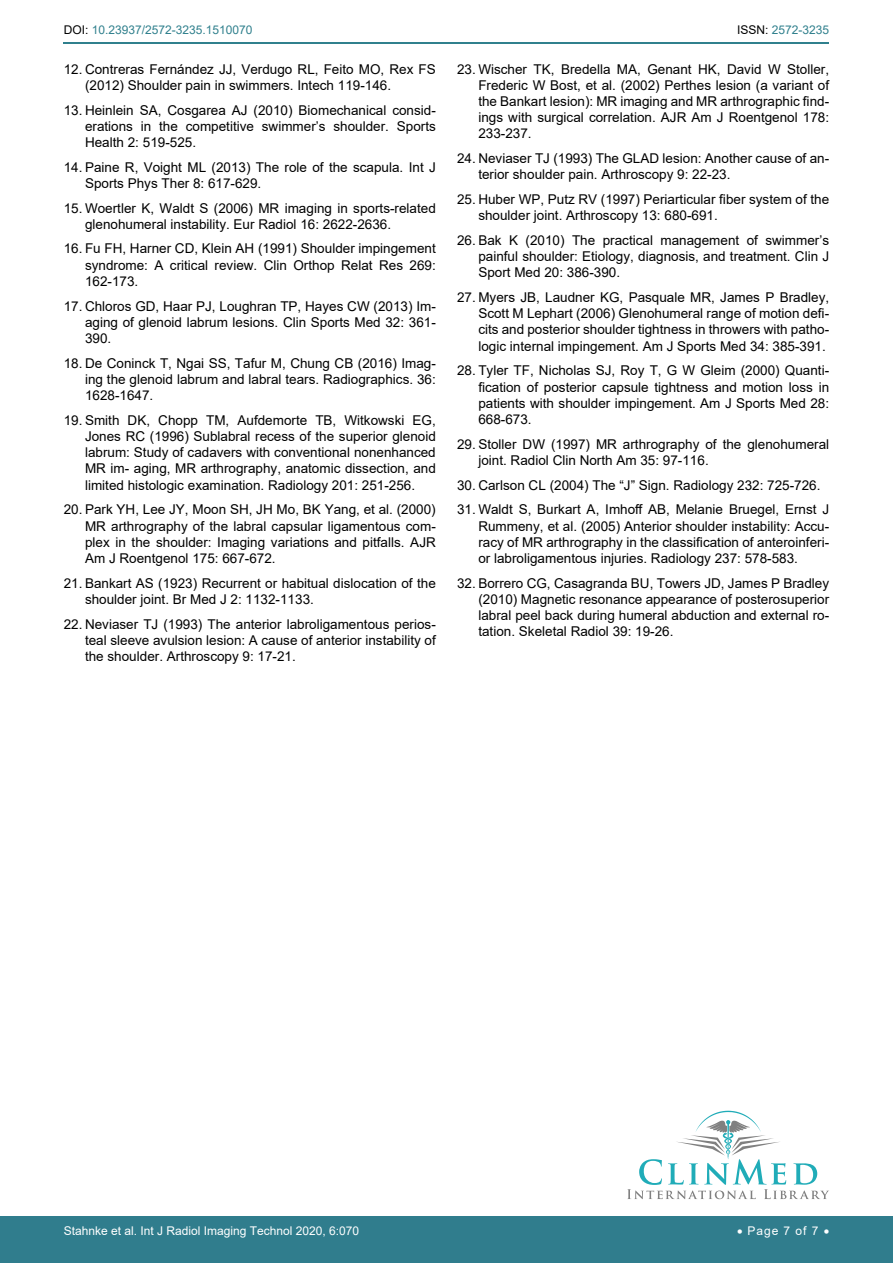
<style>
.page{position:relative;width:893px;height:1263px;background:#fff}
.page>*{position:absolute;margin:0;border:0;box-sizing:border-box;transform-origin:0 0}
.t1{font:13.5px/16.2px "Arial";color:#000;text-align:justify}
.t2{font:12px "Arial";color:#fff}
.t3{font:12px "Arial";color:#30808d}
.s1{color:#000}
</style>
<div class="page">
<hr style="left:64px;top:42px;width:765px;height:1px;background:#30808d">
<div style="left:0;top:1217px;width:893px;height:46px;background:#307d8d"></div>
<svg style="left:627px;top:1111px;width:202px;height:88px"></svg>
<p class="t3" style="left:64px;top:22px;width:190px"><span class="s1">DOI:</span> 10.23937/2572-3235.1510070</p>
<p class="t3" style="left:737px;top:22px;width:94px"><span class="s1">ISSN:</span> 2572-3235</p>
<p class="t1" style="left:85px;top:61px;width:352px;text-indent:-21px">12. Contreras Fernández JJ, Verdugo RL, Feito MO, Rex FS (2012) Shoulder pain in swimmers. Intech 119-146.</p>
<p class="t1" style="left:85px;top:102px;width:352px;text-indent:-21px">13. Heinlein SA, Cosgarea AJ (2010) Biomechanical consid&shy;erations in the competitive swimmer’s shoulder. Sports Health 2: 519-525.</p>
<p class="t1" style="left:85px;top:159px;width:352px;text-indent:-21px">14. Paine R, Voight ML (2013) The role of the scapula. Int J<br>Sports Phys Ther 8: 617-629.</p>
<p class="t1" style="left:85px;top:200px;width:352px;text-indent:-21px">15. Woertler K, Waldt S (2006) MR imaging in sports-related glenohumeral instability. Eur Radiol 16: 2622-2636.</p>
<p class="t1" style="left:85px;top:241px;width:352px;text-indent:-21px">16. Fu FH, Harner CD, Klein AH (1991) Shoulder impingement syndrome: A critical review. Clin Orthop Relat Res 269:<br>162-173.</p>
<p class="t1" style="left:85px;top:298px;width:352px;text-indent:-21px">17. Chloros GD, Haar PJ, Loughran TP, Hayes CW (2013) Im&shy;aging of glenoid labrum lesions. Clin Sports Med 32: 361- 390.</p>
<p class="t1" style="left:85px;top:355px;width:352px;text-indent:-21px">18. De Coninck T, Ngai SS, Tafur M, Chung CB (2016) Imag&shy;ing the glenoid labrum and labral tears. Radiographics. 36:<br>1628-1647.</p>
<p class="t1" style="left:85px;top:412px;width:352px;text-indent:-21px">19. Smith DK, Chopp TM, Aufdemorte TB, Witkowski EG, Jones RC (1996) Sublabral recess of the superior glenoid labrum: Study of cadavers with conventional nonenhanced MR im- aging, MR arthrography, anatomic dissection, and limited histologic examination. Radiology 201: 251-256.</p>
<p class="t1" style="left:85px;top:501px;width:352px;text-indent:-21px">20. Park YH, Lee JY, Moon SH, JH Mo, BK Yang, et al. (2000)<br>MR arthrography of the labral capsular ligamentous com&shy;plex in the shoulder: Imaging variations and pitfalls. AJR Am J Roentgenol 175: 667-672.</p>
<p class="t1" style="left:85px;top:575px;width:352px;text-indent:-21px">21. Bankart AS (1923) Recurrent or habitual dislocation of the shoulder joint. Br Med J 2: 1132-1133.</p>
<p class="t1" style="left:85px;top:616px;width:352px;text-indent:-21px">22. Neviaser TJ (1993) The anterior labroligamentous perios&shy;teal sleeve avulsion lesion: A cause of anterior instability of the shoulder. Arthroscopy 9: 17-21.</p>
<p class="t1" style="left:478px;top:61px;width:352px;text-indent:-21px">23. Wischer TK, Bredella MA, Genant HK, David W Stoller, Frederic W Bost, et al. (2002) Perthes lesion (a variant of the Bankart lesion): MR imaging and MR arthrographic find&shy;ings with surgical correlation. AJR Am J Roentgenol 178:<br>233-237.</p>
<p class="t1" style="left:478px;top:150px;width:352px;text-indent:-21px">24. Neviaser TJ (1993) The GLAD lesion: Another cause of an&shy;terior shoulder pain. Arthroscopy 9: 22-23.</p>
<p class="t1" style="left:478px;top:191px;width:352px;text-indent:-21px">25. Huber WP, Putz RV (1997) Periarticular fiber system of the shoulder joint. Arthroscopy 13: 680-691.</p>
<p class="t1" style="left:478px;top:232px;width:352px;text-indent:-21px">26. Bak K (2010) The practical management of swimmer’s painful shoulder: Etiology, diagnosis, and treatment. Clin J Sport Med 20: 386-390.</p>
<p class="t1" style="left:478px;top:289px;width:352px;text-indent:-21px">27. Myers JB, Laudner KG, Pasquale MR, James P Bradley, Scott M Lephart (2006) Glenohumeral range of motion defi&shy;cits and posterior shoulder tightness in throwers with patho&shy;logic internal impingement. Am J Sports Med 34: 385-391.</p>
<p class="t1" style="left:478px;top:362px;width:352px;text-indent:-21px">28. Tyler TF, Nicholas SJ, Roy T, G W Gleim (2000) Quanti&shy;fication of posterior capsule tightness and motion loss in patients with shoulder impingement. Am J Sports Med 28:<br>668-673.</p>
<p class="t1" style="left:478px;top:436px;width:352px;text-indent:-21px">29. Stoller DW (1997) MR arthrography of the glenohumeral joint. Radiol Clin North Am 35: 97-116.</p>
<p class="t1" style="left:457px;top:477px;width:365px">30. Carlson CL (2004) The “J” Sign. Radiology 232: 725-726.</p>
<p class="t1" style="left:478px;top:501px;width:352px;text-indent:-21px">31. Waldt S, Burkart A, Imhoff AB, Melanie Bruegel, Ernst J Rummeny, et al. (2005) Anterior shoulder instability: Accu&shy;racy of MR arthrography in the classification of anteroinferi&shy;or labroligamentous injuries. Radiology 237: 578-583.</p>
<p class="t1" style="left:478px;top:575px;width:352px;text-indent:-21px">32. Borrero CG, Casagranda BU, Towers JD, James P Bradley (2010) Magnetic resonance appearance of posterosuperior labral peel back during humeral abduction and external ro&shy;tation. Skeletal Radiol 39: 19-26.</p>
<p class="t2" style="left:64px;top:1223px;width:297px">Stahnke et al. Int J Radiol Imaging Technol 2020, 6:070</p>
<p class="t2" style="left:737px;top:1223px;width:94px">• Page 7 of 7 •</p>
</div>
